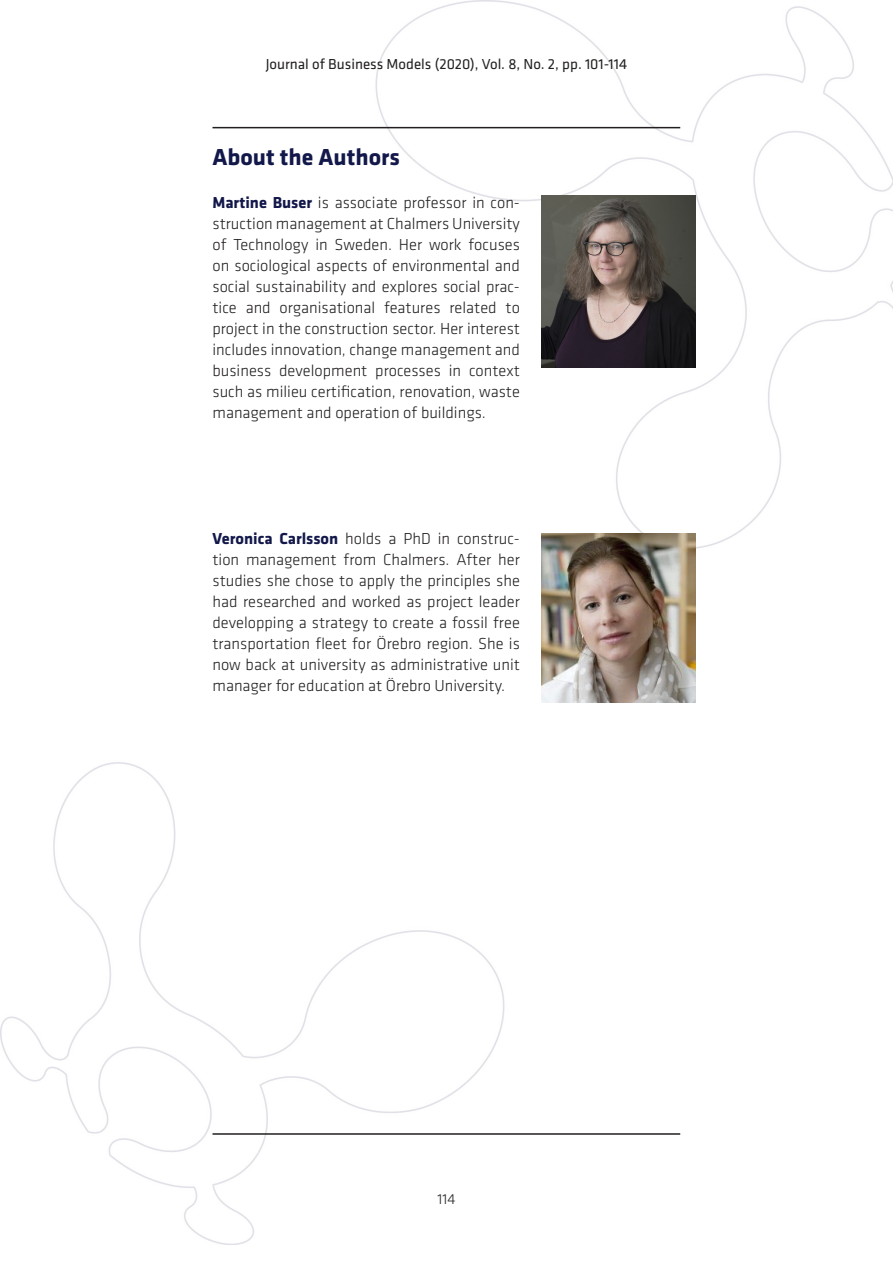
<style>
.page{position:relative;width:893px;height:1263px;background:#fff}
.page>*{position:absolute;margin:0;border:0;box-sizing:border-box;transform-origin:0 0}
.Headline{font:700 24px "Klavika";color:#13184a}
.Brødtekst{font:300 16.5px/21px "Klavika";color:#231f20;text-align:justify}
.t1{font:15px "Klavika";color:#231f20}
.t2{font:300 15px "Klavika";color:#231f20}
.s1{font-weight:700;color:#13184a}
</style>
<div class="page">
<img style="left:0;top:0;width:893px;height:1244px">
<hr style="left:212px;top:1133px;width:468px;height:2px;background:#231f20">
<hr style="left:212px;top:127px;width:468px;height:1px;background:#231f20">
<img style="left:541px;top:195px;width:154px;height:173px">
<img style="left:542px;top:533px;width:153px;height:170px">
<p class="t1" style="left:266px;top:56px;width:363px">Journal of Business Models (2020), Vol. 8, No. 2, pp. 101-114</p>
<p class="Headline" style="left:212px;top:144px;width:189px">About the Authors</p>
<p class="Brødtekst" style="left:212px;top:192px;width:309px"><span class="s1">Martine Buser</span> is associate professor in con&shy;struction management at Chalmers University of Technology in Sweden. Her work focuses on sociological aspects of environmental and social sustainability and explores social prac&shy;tice and organisational features related to project in the construction sector. Her interest includes innovation, change management and business development processes in context such as milieu certification, renovation, waste management and operation of buildings.</p>
<p class="Brødtekst" style="left:212px;top:528px;width:309px"><span class="s1">Veronica Carlsson</span> holds a PhD in construc&shy;tion management from Chalmers. After her studies she chose to apply the principles she had researched and worked as project leader developping a strategy to create a fossil free transportation fleet for Örebro region. She is now back at university as administrative unit manager for education at Örebro University.</p>
<p class="t2" style="left:438px;top:1191px;width:19px">114</p>
</div>
